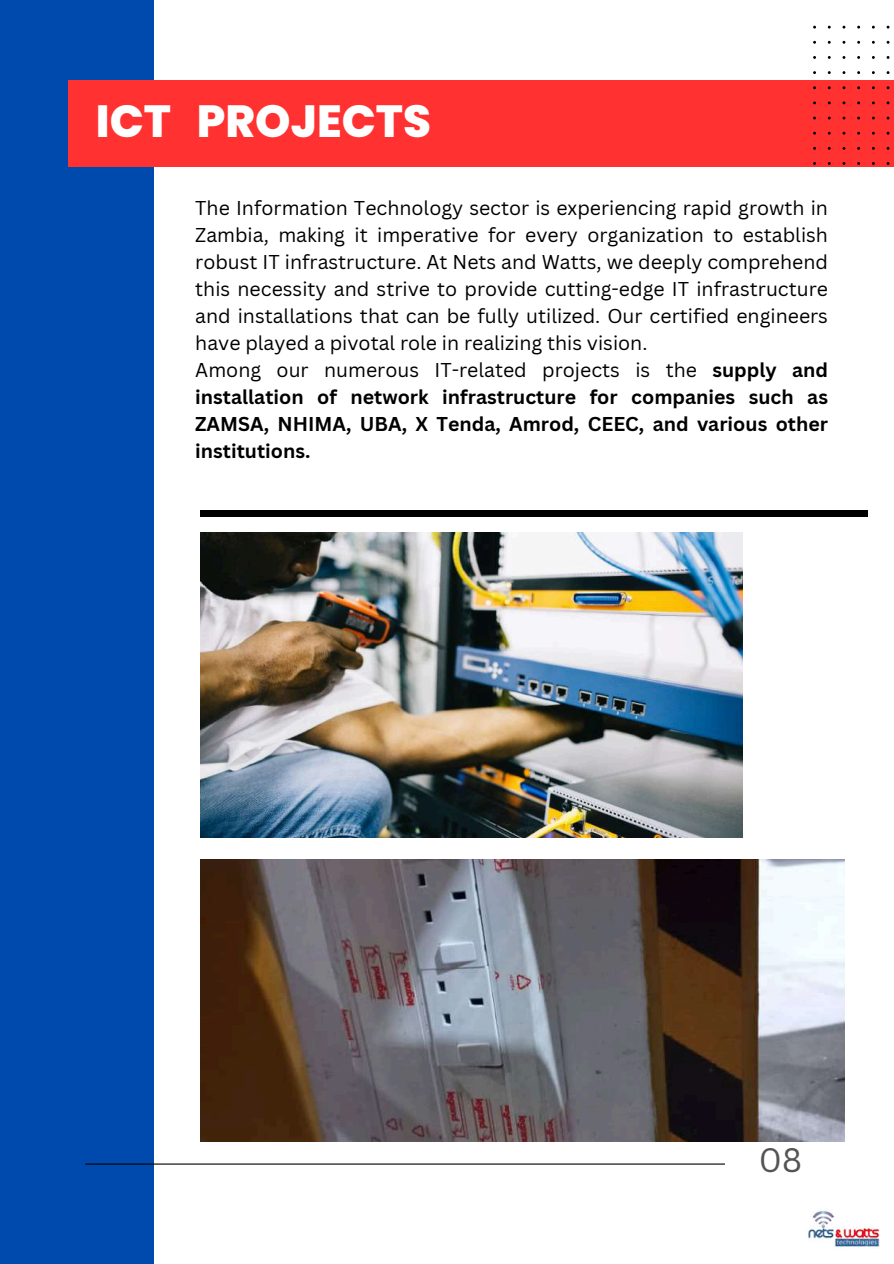
<style>
.page{position:relative;width:894px;height:1264px;background:#fff}
.page>*{position:absolute;margin:0;border:0;box-sizing:border-box;transform-origin:0 0}
.t1{font:800 45px "Poppins";color:#fff}
.t2{font:33px "Canva Sans";color:#545454}
.t3{font:19.5px/27px "Canva Sans";color:#000}
.s1{font-weight:700}
</style>
<div class="page">
<div style="left:0;top:0;width:154px;height:1263px;background:#004aad"></div>
<img style="left:200px;top:532px;width:542px;height:305px">
<img style="left:200px;top:859px;width:644px;height:282px">
<div style="left:68px;top:80px;width:825px;height:87px;background:#ff3131"></div>
<hr style="left:85px;top:1163px;width:639px;height:1px;background:#000">
<svg style="left:813px;top:26px;width:76px;height:139px"></svg>
<div style="left:200px;top:510px;width:666px;height:6px;background:#000"></div>
<img style="left:808px;top:1211px;width:72px;height:36px">
<h1 class="t1" style="left:96px;top:90px;width:336px">ICT PROJECTS</h1>
<p class="t3" style="left:195px;top:194px;width:634px">The Information Technology sector is experiencing rapid growth in Zambia, making it imperative for every organization to establish robust IT infrastructure. At Nets and Watts, we deeply comprehend this necessity and strive to provide cutting-edge IT infrastructure and installations that can be fully utilized. Our certified engineers have played a pivotal role in realizing this vision.<br>Among our numerous IT-related projects is the <span class="s1">supply and installation of network infrastructure for companies such as ZAMSA, NHIMA, UBA, X Tenda, Amrod, CEEC, and various other institutions.</span></p>
<h2 class="t2" style="left:758px;top:1137px;width:45px">08</h2>
</div>
